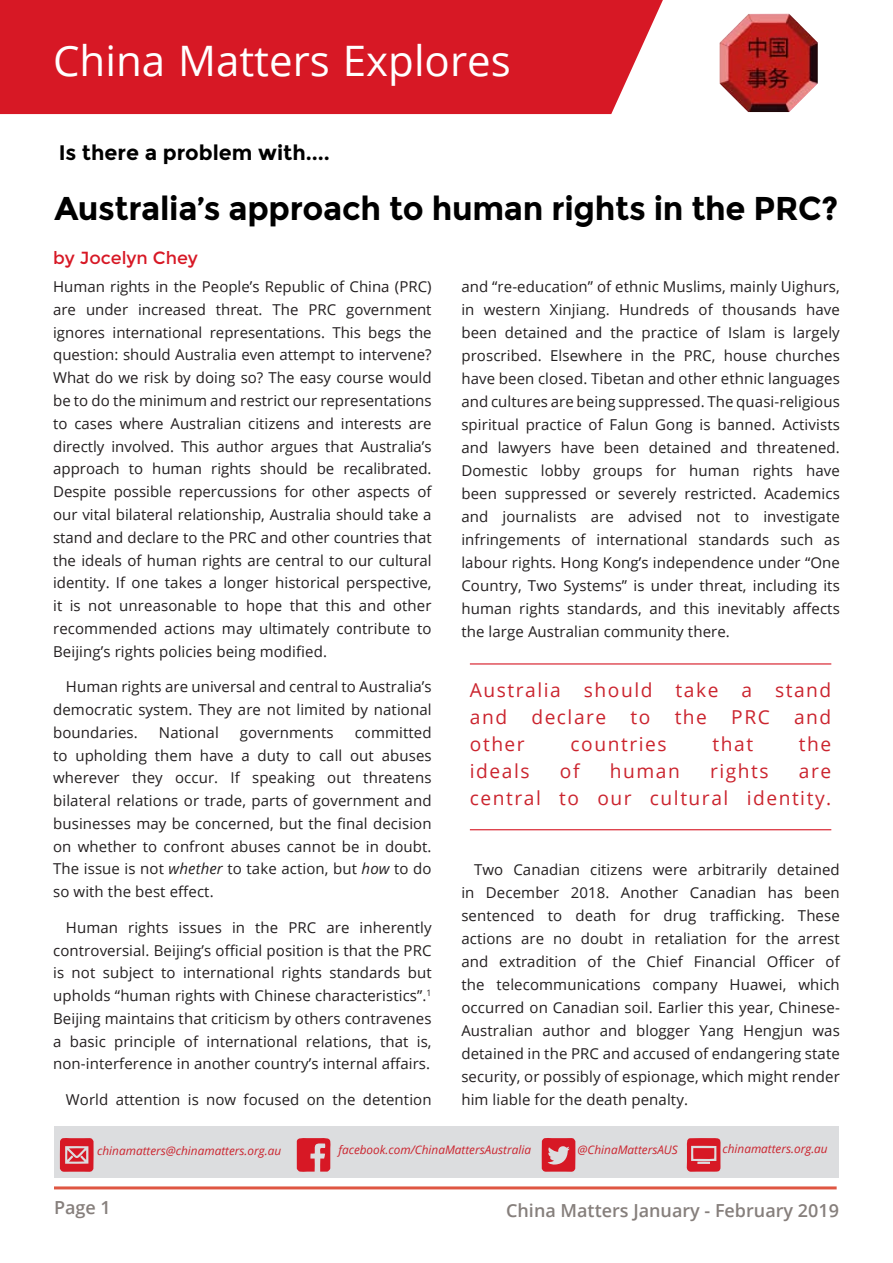
<style>
.page{position:relative;width:893px;height:1263px;background:#fff}
.page>*{position:absolute;margin:0;border:0;box-sizing:border-box;transform-origin:0 0}
.t1{font:42px "Open Sans";color:#fff}
.t2{font:700 33px "Montserrat";letter-spacing:-.01em;color:#000}
.t3{font:700 21px "Montserrat";color:#000}
.Breakout_Box{font:19.2px/27px "Open Sans";letter-spacing:.08em;color:#cb242e}
.t4{font:600 18px "Open Sans";color:#867f7c}
.t5{font:17.55px "Montserrat";color:#d71825}
.Blue_Gyum_Body_June{font:15px/22.8px "Open Sans";letter-spacing:.005em;color:#231f20;text-align:justify}
.t6{font:italic 11.85px "Open Sans";color:#cb242e}
.s1{font-style:italic}
</style>
<div class="page">
<hr style="left:54px;top:1186px;width:783px;height:3px;background:#df5642">
<div style="left:0;top:0;width:663px;height:114px;background:#d71825"></div>
<img style="left:720px;top:14px;width:98px;height:98px">
<div style="left:54px;top:1127px;width:785px;height:51px;background:#dcdddf"></div>
<svg style="left:297px;top:1138px;width:34px;height:34px"></svg>
<svg style="left:542px;top:1138px;width:33px;height:34px"></svg>
<svg style="left:686px;top:1138px;width:35px;height:34px"></svg>
<div style="left:693px;top:1148px;width:21px;height:11px;background:#d71825"></div>
<svg style="left:60px;top:1138px;width:34px;height:34px"></svg>
<hr style="left:470px;top:663px;width:361px;height:1px;background:#d71825">
<hr style="left:470px;top:829px;width:361px;height:1px;background:#d71825">
<p class="t1" style="left:53px;top:32px;width:459px">China Matters Explores</p>
<p class="t3" style="left:59px;top:140px;width:273px">Is there a problem with....</p>
<p class="t2" style="left:54px;top:188px;width:786px">Australia’s approach to human rights in the PRC?</p>
<p class="t5" style="left:53px;top:247px;width:146px">by Jocelyn Chey</p>
<p class="Blue_Gyum_Body_June" style="left:53px;top:275px;width:380px">Human rights in the People’s Republic of China (PRC) are under increased threat. The PRC government ignores international representations. This begs the question: should Australia even attempt to intervene?<br>What do we risk by doing so? The easy course would be to do the minimum and restrict our representations to cases where Australian citizens and interests are directly involved. This author argues that Australia’s approach to human rights should be recalibrated.<br>Despite possible repercussions for other aspects of our vital bilateral relationship, Australia should take a stand and declare to the PRC and other countries that the ideals of human rights are central to our cultural identity. If one takes a longer historical perspective, it is not unreasonable to hope that this and other recommended actions may ultimately contribute to Beijing’s rights policies being modified.</p>
<p class="Blue_Gyum_Body_June" style="left:53px;top:675px;width:380px;text-indent:13px">Human rights are universal and central to Australia’s democratic system. They are not limited by national boundaries.</p>
<p class="Blue_Gyum_Body_June" style="left:53px;top:720px;width:380px;text-indent:302px">committed to upholding them have a duty to call out abuses wherever they occur. If speaking out threatens bilateral relations or trade, parts of government and businesses may be concerned, but the final decision on whether to confront abuses cannot be in doubt.<br>The issue is not <span class="s1">whether</span> to take action, but <span class="s1">how</span> to do so with the best effect.</p>
<p class="Blue_Gyum_Body_June" style="left:53px;top:915px;width:380px;text-indent:13px">Human rights issues in the PRC are inherently controversial. Beijing’s official position is that the PRC is not subject to international rights standards but upholds “human rights with Chinese characteristics”.<sup>1<br></sup>Beijing maintains that criticism by others contravenes a basic principle of international relations, that is, non-interference in another country’s internal affairs.</p>
<p class="Blue_Gyum_Body_June" style="left:66px;top:1088px;width:367px">World attention is now focused on the detention</p>
<p class="Blue_Gyum_Body_June" style="left:159px;top:720px;width:61px">National</p>
<p class="Blue_Gyum_Body_June" style="left:240px;top:720px;width:95px">governments</p>
<p class="Blue_Gyum_Body_June" style="left:461px;top:275px;width:380px">and “re-education” of ethnic Muslims, mainly Uighurs, in western Xinjiang. Hundreds of thousands have been detained and the practice of Islam is largely proscribed. Elsewhere in the PRC, house churches have been closed. Tibetan and other ethnic languages and cultures are being suppressed. The quasi-religious spiritual practice of Falun Gong is banned. Activists and lawyers have been detained and threatened.<br>Domestic lobby groups for human rights have been suppressed or severely restricted. Academics and journalists are advised not to investigate infringements of international standards such as labour rights. Hong Kong’s independence under “One Country, Two Systems” is under threat, including its human rights standards, and this inevitably affects the large Australian community there.</p>
<p class="Breakout_Box" style="left:470px;top:676px;width:363px">Australia should take a stand and</p>
<p class="Breakout_Box" style="left:531px;top:703px;width:77px">declare</p>
<p class="Breakout_Box" style="left:631px;top:703px;width:21px">to</p>
<p class="Breakout_Box" style="left:675px;top:703px;width:34px">the</p>
<p class="Breakout_Box" style="left:731px;top:703px;width:40px">PRC</p>
<p class="Breakout_Box" style="left:794px;top:703px;width:39px">and</p>
<p class="Breakout_Box" style="left:470px;top:730px;width:56px">other</p>
<p class="Breakout_Box" style="left:571px;top:730px;width:97px">countries</p>
<p class="Breakout_Box" style="left:712px;top:730px;width:42px">that</p>
<p class="Breakout_Box" style="left:799px;top:730px;width:34px">the</p>
<p class="Breakout_Box" style="left:470px;top:757px;width:61px">ideals</p>
<p class="Breakout_Box" style="left:560px;top:757px;width:21px">of</p>
<p class="Breakout_Box" style="left:610px;top:757px;width:72px">human</p>
<p class="Breakout_Box" style="left:710px;top:757px;width:60px">rights</p>
<p class="Breakout_Box" style="left:470px;top:757px;width:363px;text-align:right">are<br>central to our cultural identity.</p>
<p class="Blue_Gyum_Body_June" style="left:461px;top:858px;width:380px;text-indent:13px">Two Canadian citizens were arbitrarily detained in December 2018. Another Canadian has been sentenced to death for drug trafficking. These actions are no doubt in retaliation for the arrest and extradition of the Chief Financial Officer of the telecommunications company Huawei, which occurred on Canadian soil. Earlier this year, Chinese-Australian author and blogger Yang Hengjun was detained in the PRC and accused of endangering state security, or possibly of espionage, which might render him liable for the death penalty.</p>
<p class="t6" style="left:97px;top:1142px;width:185px">chinamatters@chinamatters.org.au</p>
<p class="t6" style="left:338px;top:1141px;width:194px">facebook.com/ChinaMattersAustralia</p>
<p class="t6" style="left:578px;top:1141px;width:102px">@ChinaMattersAUS</p>
<p class="t6" style="left:722px;top:1140px;width:107px">chinamatters.org.au</p>
<p class="t4" style="left:54px;top:1195px;width:58px">Page 1</p>
<p class="t4" style="left:506px;top:1198px;width:334px">China Matters January - February 2019</p>
</div>
